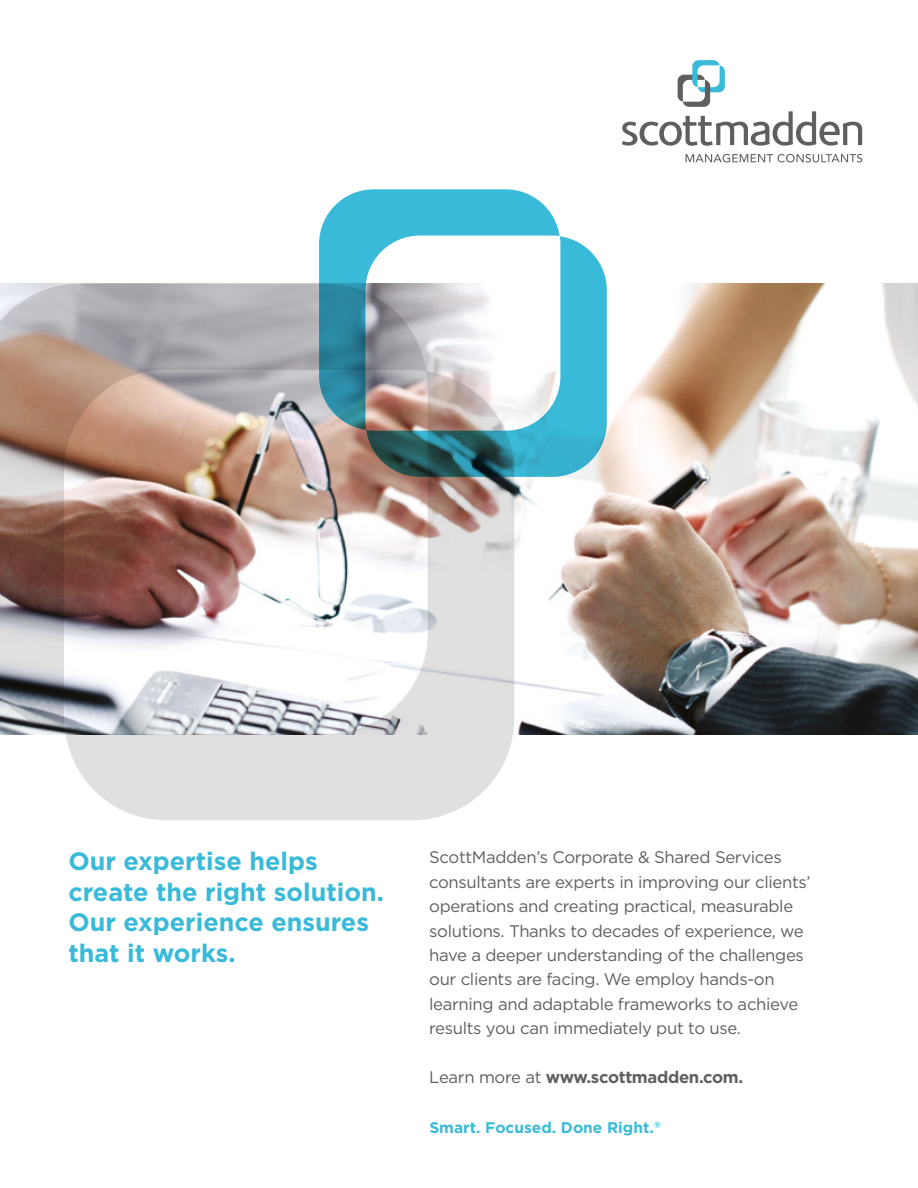
<style>
.page{position:relative;width:918px;height:1188px;background:#fff}
.page>*{position:absolute;margin:0;border:0;box-sizing:border-box;transform-origin:0 0}
.t1{font:700 25.2px/30.5px "Gotham";color:#3abad9}
.t2{font:16.8px/24.3px "Gotham";letter-spacing:-.02em;color:#605f5e}
.t3{font:700 16.8px "Gotham";letter-spacing:-.02em;color:#605f5e}
.t4{font:700 15.45px "Gotham";color:#3abad9}
.s1{font-weight:400}
</style>
<div class="page">
<img style="left:0;top:284px;width:918px;height:450px">
<svg style="left:686px;top:154px;width:176px;height:9px"></svg>
<svg style="left:622px;top:60px;width:240px;height:86px"></svg>
<svg style="left:65px;top:477px;width:449px;height:343px;background:#dedbdb"></svg>
<img style="left:0;top:284px;width:426px;height:449px">
<svg style="left:366px;top:236px;width:241px;height:241px;background:#439eb1"></svg>
<svg style="left:319px;top:189px;width:241px;height:241px"></svg>
<h1 class="t1" style="left:68px;top:846px;width:317px">Our expertise helps create the right solution.<br>Our experience ensures that it works.</h1>
<p class="t2" style="left:429px;top:845px;width:383px">ScottMadden’s Corporate &amp; Shared Services consultants are experts in improving our clients’ operations and creating practical, measurable solutions. Thanks to decades of experience, we have a deeper understanding of the challenges our clients are facing. We employ hands-on learning and adaptable frameworks to achieve results you can immediately put to use.</p>
<p class="t3" style="left:429px;top:1067px;width:316px"><span class="s1">Learn more at</span> www.scottmadden.com.</p>
<p class="t4" style="left:429px;top:1119px;width:234px">Smart. Focused. Done Right.<sup>®</sup></p>
</div>
